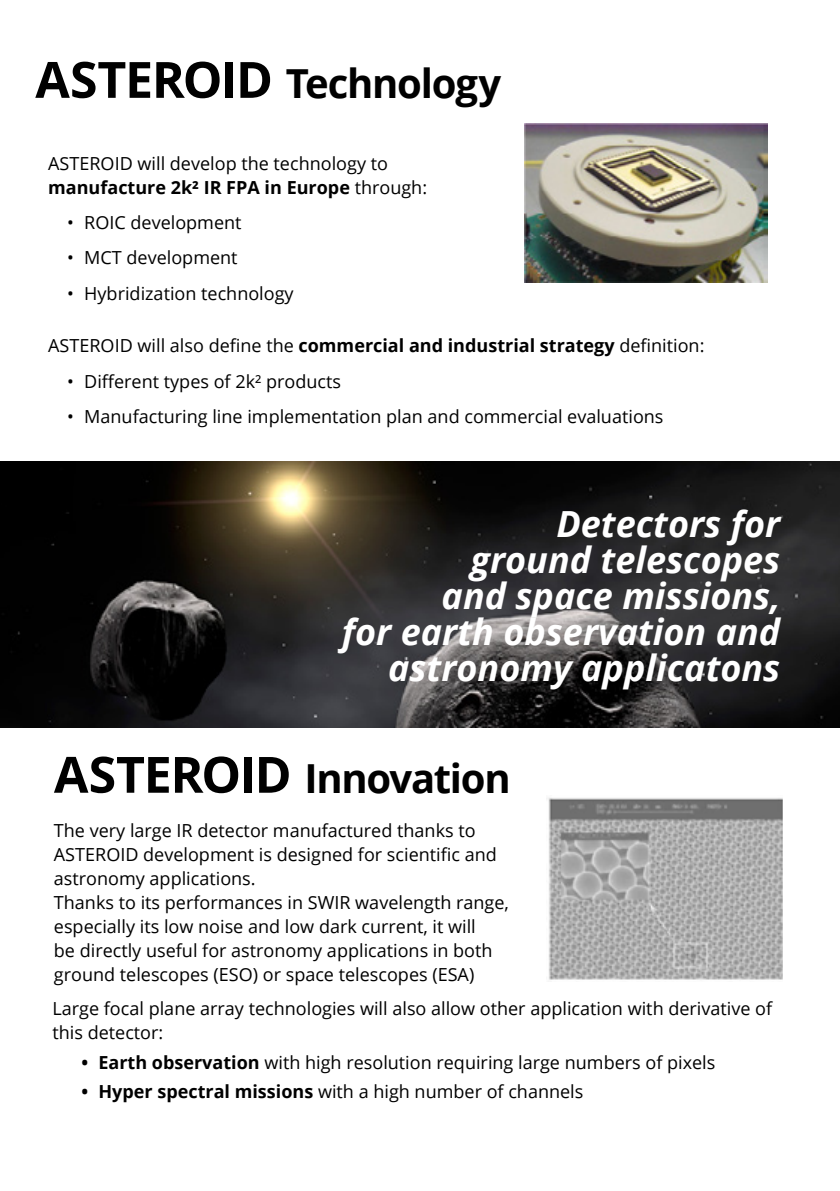
<style>
.page{position:relative;width:840px;height:1191px;background:#fff}
.page>*{position:absolute;margin:0;border:0;box-sizing:border-box;transform-origin:0 0}
.t1{font:700 40px "Open Sans";letter-spacing:-.03em;color:#000}
.t2{font:italic 700 36px/36px "Open Sans";color:#fff;text-align:right}
.t3{font:18px/24px "Open Sans";color:#000}
.s1{font-size:50px}
.s2{font-weight:700}
</style>
<div class="page">
<img style="left:0;top:462px;width:839px;height:265px">
<img style="left:548px;top:797px;width:233px;height:183px">
<img style="left:524px;top:123px;width:243px;height:159px">
<h1 class="t1" style="left:35px;top:55px;width:467px"><span class="s1">ASTEROID</span> Technology</h1>
<p class="t3" style="left:48px;top:151px;width:380px">ASTEROID will develop the technology to <span class="s2">manufacture 2k² IR FPA in Europe</span> through:</p>
<p class="t3" style="left:67px;top:210px;width:176px">• ROIC development</p>
<p class="t3" style="left:67px;top:245px;width:172px">• MCT development</p>
<p class="t3" style="left:67px;top:281px;width:228px">• Hybridization technology</p>
<p class="t3" style="left:48px;top:333px;width:657px">ASTEROID will also define the <span class="s2">commercial and industrial strategy</span> definition:</p>
<p class="t3" style="left:67px;top:369px;width:275px">• Different types of 2k² products</p>
<p class="t3" style="left:67px;top:404px;width:597px">• Manufacturing line implementation plan and commercial evaluations</p>
<h2 class="t2" style="left:341px;top:505px;width:440px">Detectors for<br>ground telescopes<br>and space missions,<br>for earth observation and astronomy applicatons</h2>
<h1 class="t1" style="left:54px;top:750px;width:458px"><span class="s1">ASTEROID</span> Innovation</h1>
<p class="t3" style="left:54px;top:818px;width:456px">The very large IR detector manufactured thanks to ASTEROID development is designed for scientific and astronomy applications.<br>Thanks to its performances in SWIR wavelength range, especially its low noise and low dark current, it will<br>be directly useful for astronomy applications in both ground telescopes (ESO) or space telescopes (ESA)</p>
<p class="t3" style="left:52px;top:996px;width:720px">Large focal plane array technologies will also allow other application with derivative of this detector:</p>
<p class="t3" style="left:81px;top:1049px;width:635px"><span class="s2">• Earth observation</span> with high resolution requiring large numbers of pixels</p>
<p class="t3" style="left:81px;top:1079px;width:503px"><span class="s2">• Hyper spectral missions</span> with a high number of channels</p>
</div>
